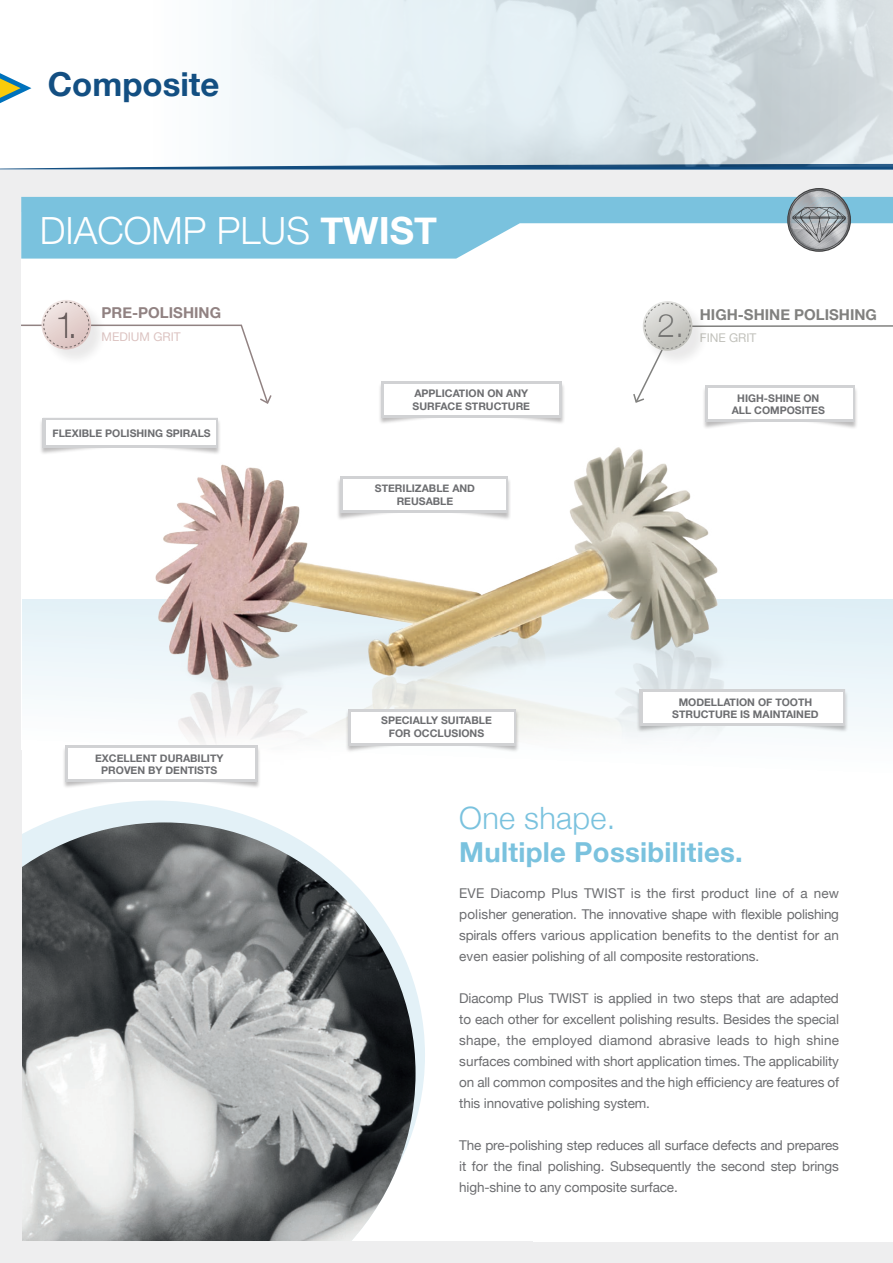
<style>
.page{position:relative;width:893px;height:1263px;background:#fff}
.page>*{position:absolute;margin:0;border:0;box-sizing:border-box;transform-origin:0 0}
.t1{font:300 37.5px "Helvetica Neue";color:#fff}
.t2{font:300 36.3px "Helvetica Neue";color:#726665}
.t3{font:700 33px "Helvetica Neue";color:#134f82}
.t4{font:300 32.55px "Helvetica Neue";color:#81817f}
.t5{font:300 30.75px "Helvetica Neue";letter-spacing:.01em;color:#7ac2de}
.t6{font:700 27.45px "Helvetica Neue";letter-spacing:.01em;color:#7ac2de}
.Eigenschaften{font:700 15px "Helvetica Neue";color:#81817f}
.Eigenschaften-2{font:700 15px "Helvetica Neue";color:#918282}
.t7{font:13.5px/21px "Helvetica Neue";letter-spacing:-.01em;color:#6c6d70;text-align:justify}
.Eigenschaften-3{font:12px "Helvetica Neue";color:#dcc3c1}
.Eigenschaften-4{font:12px "Helvetica Neue";color:#c1c1bb}
.Eigenschaften-5{font:700 10.5px "Helvetica Neue";color:#6c6d70}
.s1{font-weight:700}
</style>
<div class="page">
<div style="left:0;top:170px;width:893px;height:1093px;background:#eeeeef"></div>
<div style="left:21px;top:213px;width:872px;height:1029px;background:#fff"></div>
<div style="left:23px;top:599px;width:870px;height:218px;background:linear-gradient(to bottom,#e0eff6,#fff)"></div>
<hr style="left:892px;top:974px;width:1px;height:210px;background:#7ac2de">
<svg style="left:21px;top:197px;width:872px;height:62px;fill:#7ac2de"></svg>
<svg style="left:787px;top:188px;width:64px;height:64px"></svg>
<img style="left:0;top:0;width:893px;height:167px">
<img style="left:68px;top:381px;width:731px;height:436px">
<div style="left:378px;top:382px;width:187px;height:43px;background:#231f20;opacity:.3"></div>
<svg style="left:382px;top:381px;width:180px;height:37px"></svg>
<div style="left:385px;top:384px;width:174px;height:30px;background:#fff"></div>
<div style="left:636px;top:690px;width:213px;height:43px;background:#231f20;opacity:.3"></div>
<div style="left:639px;top:689px;width:206px;height:36px;background:linear-gradient(to right,#d1d2d4,#d1d2d4)"></div>
<div style="left:643px;top:692px;width:199px;height:30px;background:#fff"></div>
<div style="left:62px;top:746px;width:199px;height:43px;background:#231f20;opacity:.3"></div>
<div style="left:65px;top:745px;width:193px;height:37px;background:linear-gradient(to right,#d1d2d4,#d1d2d4)"></div>
<div style="left:69px;top:748px;width:186px;height:30px;background:#fff"></div>
<div style="left:702px;top:386px;width:156px;height:44px;background:#231f20;opacity:.3"></div>
<div style="left:345px;top:710px;width:174px;height:43px;background:#231f20;opacity:.3"></div>
<div style="left:348px;top:709px;width:168px;height:36px;background:linear-gradient(to right,#d1d2d4,#d1d2d4)"></div>
<div style="left:351px;top:712px;width:162px;height:30px;background:#fff"></div>
<div style="left:337px;top:477px;width:174px;height:43px;background:#231f20;opacity:.3"></div>
<div style="left:340px;top:476px;width:168px;height:37px;background:#d1d2d4"></div>
<div style="left:343px;top:479px;width:162px;height:31px;background:#fff"></div>
<svg style="left:21px;top:301px;width:252px;height:104px"></svg>
<div style="left:642px;top:298px;width:88px;height:53px;background:#231f20;opacity:.1"></div>
<svg style="left:632px;top:303px;width:261px;height:119px"></svg>
<div style="left:39px;top:418px;width:183px;height:37px;background:#231f20;opacity:.3"></div>
<div style="left:43px;top:418px;width:175px;height:29px;background:#d1d2d4"></div>
<div style="left:46px;top:420px;width:169px;height:25px;background:#fff"></div>
<svg style="left:21px;top:800px;width:404px;height:442px"></svg>
<img style="left:21px;top:822px;width:395px;height:420px">
<p class="t3" style="left:48px;top:59px;width:173px">Composite</p>
<p class="t1" style="left:40px;top:200px;width:399px">DIACOMP PLUS <span class="s1">TWIST</span></p>
<p class="Eigenschaften-2" style="left:102px;top:301px;width:121px">PRE-POLISHING</p>
<p class="Eigenschaften-3" style="left:102px;top:328px;width:81px">MEDIUM GRIT</p>
<h2 class="t2" style="left:55px;top:296px;width:25px">1.</h2>
<h3 class="t4" style="left:657px;top:299px;width:29px">2.</h3>
<p class="Eigenschaften-5" style="left:52px;top:425px;width:160px">FLEXIBLE POLISHING SPIRALS</p>
<p class="Eigenschaften-5" style="left:414px;top:385px;width:115px">APPLICATION ON ANY</p>
<p class="Eigenschaften-5" style="left:413px;top:398px;width:119px">SURFACE STRUCTURE</p>
<p class="Eigenschaften-5" style="left:375px;top:480px;width:102px">STERILIZABLE AND</p>
<p class="Eigenschaften-5" style="left:397px;top:493px;width:58px">REUSABLE</p>
<p class="Eigenschaften" style="left:700px;top:303px;width:179px">HIGH-SHINE POLISHING</p>
<p class="Eigenschaften-4" style="left:700px;top:329px;width:58px">FINE GRIT</p>
<p class="Eigenschaften-5" style="left:737px;top:390px;width:84px">HIGH-SHINE ON</p>
<p class="Eigenschaften-5" style="left:732px;top:402px;width:95px">ALL COMPOSITES</p>
<p class="Eigenschaften-5" style="left:95px;top:750px;width:130px">EXCELLENT DURABILITY</p>
<p class="Eigenschaften-5" style="left:101px;top:762px;width:118px">PROVEN BY DENTISTS</p>
<p class="Eigenschaften-5" style="left:381px;top:712px;width:112px">SPECIALLY SUITABLE</p>
<p class="Eigenschaften-5" style="left:389px;top:725px;width:97px">FOR OCCLUSIONS</p>
<p class="Eigenschaften-5" style="left:679px;top:694px;width:135px">MODELLATION OF TOOTH</p>
<p class="Eigenschaften-5" style="left:672px;top:706px;width:148px">STRUCTURE IS MAINTAINED</p>
<p class="t5" style="left:459px;top:793px;width:158px">One shape.</p>
<p class="t6" style="left:459px;top:831px;width:285px">Multiple Possibilities.</p>
<p class="t7" style="left:459px;top:884px;width:381px">EVE Diacomp Plus TWIST is the first product line of a new polisher generation. The innovative shape with flexible polishing spirals offers various application benefits to the dentist for an even easier polishing of all composite restorations.</p>
<p class="t7" style="left:459px;top:989px;width:381px">Diacomp Plus TWIST is applied in two steps that are adapted to each other for excellent polishing results. Besides the special shape, the employed diamond abrasive leads to high shine surfaces combined with short application times. The applicability on all common composites and the high efficiency are features of this innovative polishing system.</p>
<p class="t7" style="left:459px;top:1136px;width:381px">The pre-polishing step reduces all surface defects and prepares it for the final polishing. Subsequently the second step brings high-shine to any composite surface.</p>
</div>
